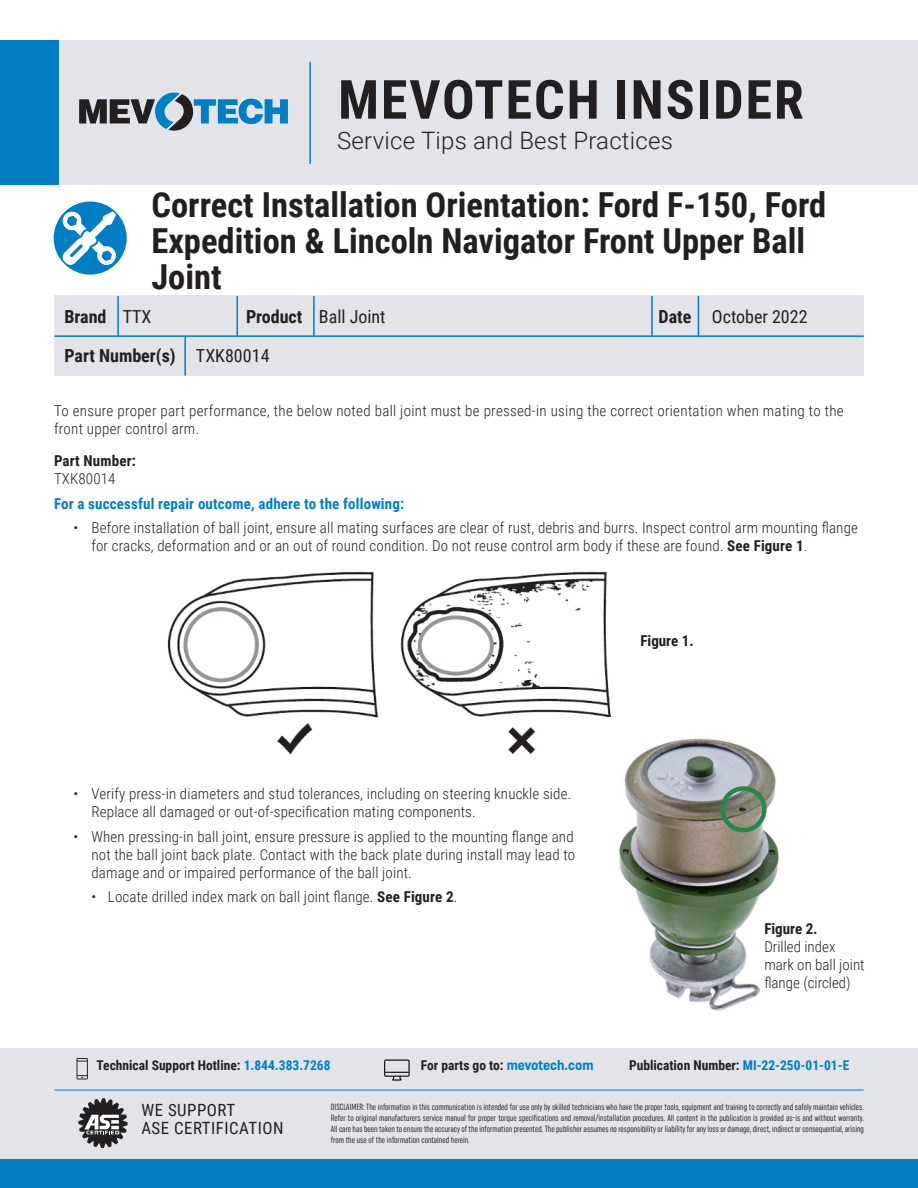
<style>
.page{position:relative;width:918px;height:1188px;background:#fff}
.page>*{position:absolute;margin:0;border:0;box-sizing:border-box;transform-origin:0 0}
.t1{font:700 54px "Roboto Condensed";letter-spacing:.035em;color:#231f20}
.t2{font:700 34.5px/36px "Roboto Condensed";color:#231f20}
.t3{font:300 24px "Roboto";letter-spacing:.01em;color:#231f20}
.t4{font:18px "Roboto Condensed";color:#231f20}
.t5{font:700 18px "Roboto Condensed";color:#231f20}
.t6{font:16.8px "Roboto Condensed";letter-spacing:.03em;color:#231f20}
.Basic_Body{font:300 15px/18px "Roboto Condensed";letter-spacing:.01em;color:#231f20}
.Basic_Body-2{font:700 15px "Roboto Condensed";letter-spacing:.01em;color:#007ec4}
.Basic_Body-3{font:700 15px/18px "Roboto Condensed";letter-spacing:.01em;color:#231f20}
.t7{font:700 13.5px "Roboto Condensed";color:#231f20}
.t8{font:extra-condensed 9px/10.8px "Uniform";color:#231f20;text-align:justify}
.s1{font-weight:400}
.s2{font-weight:700}
.s3{font-weight:300}
.s4{color:#007ec4}
.s5{font-family:"Uniform Condensed";font-size:14.25px;color:#007ec4}
</style>
<div class="page">
<div style="left:54px;top:296px;width:810px;height:80px;background:#e2e4e9"></div>
<hr style="left:237px;top:297px;width:1px;height:39px;background:#007ec4">
<hr style="left:651px;top:297px;width:2px;height:39px;background:#007ec4">
<hr style="left:313px;top:297px;width:2px;height:39px;background:#007ec4">
<hr style="left:698px;top:297px;width:1px;height:39px;background:#007ec4">
<hr style="left:117px;top:297px;width:2px;height:39px;background:#007ec4">
<hr style="left:55px;top:335px;width:808px;height:2px;background:#007ec4">
<hr style="left:184px;top:337px;width:2px;height:38px;background:#007ec4">
<div style="left:0;top:1049px;width:918px;height:139px;background:#e2e4e9"></div>
<div style="left:0;top:1160px;width:918px;height:28px;background:#007ec4"></div>
<svg style="left:78px;top:1098px;width:50px;height:50px"></svg>
<svg style="left:76px;top:1058px;width:12px;height:21px"></svg>
<svg style="left:384px;top:1059px;width:26px;height:22px"></svg>
<hr style="left:55px;top:1090px;width:808px;height:1px;background:#007ec4">
<div style="left:49px;top:40px;width:869px;height:145px;background:#e2e4e9"></div>
<div style="left:0;top:40px;width:59px;height:145px;background:#007ec4"></div>
<svg style="left:79px;top:93px;width:209px;height:38px"></svg>
<hr style="left:309px;top:62px;width:2px;height:101px;background:#007ec4">
<div style="left:54px;top:202px;width:73px;height:73px;background:#007ec4;border-radius:50%"></div>
<svg style="left:62px;top:211px;width:54px;height:54px"></svg>
<img style="left:167px;top:571px;width:444px;height:184px">
<img style="left:591px;top:717px;width:188px;height:294px">
<div style="left:720px;top:786px;width:47px;height:46px;border:4px solid #2a854a;border-radius:50%"></div>
<p class="t1" style="left:338px;top:62px;width:467px">MEVOTECH INSIDER</p>
<p class="t3" style="left:337px;top:123px;width:337px">Service Tips and Best Practices</p>
<p class="t2" style="left:151px;top:186px;width:676px">Correct Installation Orientation: Ford F-150, Ford<br>Expedition &amp; Lincoln Navigator Front Upper Ball<br>Joint</p>
<p class="t5" style="left:64px;top:304px;width:88px">Brand <span class="s1">TTX</span></p>
<p class="t4" style="left:246px;top:304px;width:141px"><span class="s2">Product</span> Ball Joint</p>
<p class="t4" style="left:658px;top:304px;width:151px"><span class="s2">Date</span> October 2022</p>
<p class="t5" style="left:64px;top:343px;width:207px">Part Number(s) <span class="s1">TXK80014</span></p>
<p class="Basic_Body" style="left:54px;top:401px;width:791px">To ensure proper part performance, the below noted ball joint must be pressed-in using the correct orientation when mating to the front upper control arm.</p>
<p class="Basic_Body-3" style="left:54px;top:451px;width:83px">Part Number:<br><span class="s3">TXK80014</span></p>
<p class="Basic_Body-2" style="left:54px;top:493px;width:352px">For a successful repair outcome, adhere to the following:</p>
<p class="Basic_Body" style="left:92px;top:518px;width:768px;text-indent:-18px">• Before installation of ball joint, ensure all mating surfaces are clear of rust, debris and burrs. Inspect control arm mounting flange for cracks, deformation and or an out of round condition. Do not reuse control arm body if these are found. <span class="s2">See Figure 1</span>.</p>
<p class="Basic_Body" style="left:92px;top:784px;width:481px;text-indent:-18px">• Verify press-in diameters and stud tolerances, including on steering knuckle side.<br>Replace all damaged or out-of-specification mating components.</p>
<p class="Basic_Body" style="left:92px;top:827px;width:485px;text-align:justify;text-indent:-18px">• When pressing-in ball joint, ensure pressure is applied to the mounting flange and not the ball joint back plate. Contact with the back plate during install may lead to damage and or impaired performance of the ball joint.</p>
<p class="Basic_Body" style="left:92px;top:887px;width:367px">• Locate drilled index mark on ball joint flange. <span class="s2">See Figure 2</span>.</p>
<p class="Basic_Body-3" style="left:640px;top:631px;width:55px">Figure 1.</p>
<p class="Basic_Body" style="left:764px;top:919px;width:102px"><span class="s2">Figure 2.<br></span>Drilled index mark on ball joint flange (circled)</p>
<p class="t7" style="left:97px;top:1055px;width:236px">Technical Support Hotline: <span class="s4">1.844.383.7268</span></p>
<p class="t7" style="left:421px;top:1055px;width:174px">For parts go to: <span class="s5">mevotech.com</span></p>
<p class="t7" style="left:629px;top:1055px;width:222px">Publication Number: <span class="s4">MI-22-250-01-01-E</span></p>
<p class="t6" style="left:141px;top:1098px;width:95px">WE SUPPORT</p>
<p class="t6" style="left:141px;top:1116px;width:144px">ASE CERTIFICATION</p>
<p class="t8" style="left:331px;top:1102px;width:535px">DISCLAIMER: The information in this communication is intended for use only by skilled technicians who have the proper tools, equipment and training to correctly and safely maintain vehicles.<br>Refer to original manufacturers service manual for proper torque specifications and removal/installation procedures. All content in the publication is provided as-is and without warranty.<br>All care has been taken to ensure the accuracy of the information presented. The publisher assumes no responsibility or liability for any loss or damage, direct, indirect or consequential, arising from the use of the information contained herein.</p>
</div>
